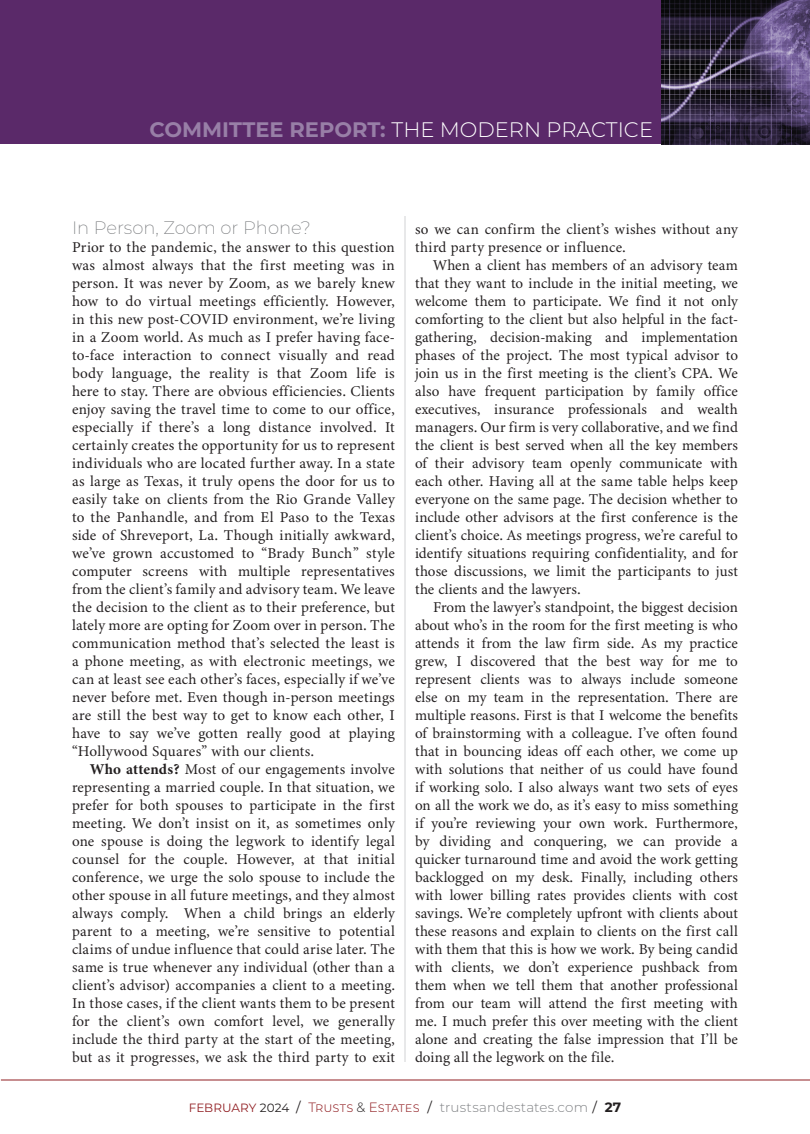
<style>
.page{position:relative;width:810px;height:1134px;background:#fff}
.page>*{position:absolute;margin:0;border:0;box-sizing:border-box;transform-origin:0 0}
.t1{font:300 21px "Montserrat";color:#fff}
.SUBHEAD{font:200 18px "Montserrat";color:#76787b}
.BODY{font:15px/18px "Minion 3";letter-spacing:.01em;color:#231f20;text-align:justify}
.BODY_no_indent{font:15px/18px "Minion 3";letter-spacing:.015em;color:#231f20;text-align:justify}
.t2{font:300 13.5px "Montserrat";letter-spacing:.01em;color:#808285}
.s1{font-weight:700;color:#987fa7}
.s2{font-weight:700}
.s3{font-weight:400;font-size:12px;color:#911f23}
.s4{font-weight:400;font-size:12px;color:#231f20}
.s5{font-weight:400;color:#231f20}
.s6{color:#911f23}
.s7{color:#231f20}
.s8{font-weight:700;color:#231f20}
</style>
<div class="page">
<hr style="left:1px;top:1080px;width:809px;height:1px;background:#911f23">
<div style="left:0;top:0;width:810px;height:144px;background:#5a2969"></div>
<img style="left:661px;top:0;width:149px;height:144px">
<hr style="left:405px;top:216px;width:1px;height:846px;background:#d1d2d4">
<h1 class="t1" style="left:149px;top:115px;width:505px"><span class="s1">COMMITTEE REPORT:</span> THE MODERN PRACTICE</h1>
<p class="SUBHEAD" style="left:72px;top:216px;width:240px">In Person, Zoom or Phone?</p>
<p class="BODY_no_indent" style="left:72px;top:238px;width:324px">Prior to the pandemic, the answer to this question was almost always that the first meeting was in person. It was never by Zoom, as we barely knew how to do virtual meetings efficiently. However, in this new post-COVID environment, we’re living in a Zoom world. As much as I prefer having face&shy;to-face interaction to connect visually and read body language, the reality is that Zoom life is here to stay. There are obvious efficiencies. Clients enjoy saving the travel time to come to our office, especially if there’s a long distance involved. It certainly creates the opportunity for us to represent individuals who are located further away. In a state as large as Texas, it truly opens the door for us to easily take on clients from the Rio Grande Valley to the Panhandle, and from El Paso to the Texas side of Shreveport, La. Though initially awkward, we’ve grown accustomed to “Brady Bunch” style computer screens with multiple representatives from the client’s family and advisory team. We leave the decision to the client as to their preference, but lately more are opting for Zoom over in person. The communication method that’s selected the least is a phone meeting, as with electronic meetings, we can at least see each other’s faces, especially if we’ve never before met. Even though in-person meetings are still the best way to get to know each other, I have to say we’ve gotten really good at playing “Hollywood Squares” with our clients.</p>
<p class="BODY" style="left:72px;top:760px;width:324px;text-indent:18px"><span class="s2">Who attends?</span> Most of our engagements involve representing a married couple. In that situation, we prefer for both spouses to participate in the first meeting. We don’t insist on it, as sometimes only one spouse is doing the legwork to identify legal counsel for the couple. However, at that initial conference, we urge the solo spouse to include the other spouse in all future meetings, and they almost always comply. When a child brings an elderly parent to a meeting, we’re sensitive to potential claims of undue influence that could arise later. The same is true whenever any individual (other than a client’s advisor) accompanies a client to a meeting.<br>In those cases, if the client wants them to be present for the client’s own comfort level, we generally include the third party at the start of the meeting, but as it progresses, we ask the third party to exit</p>
<p class="BODY" style="left:415px;top:220px;width:324px">so we can confirm the client’s wishes without any third party presence or influence.</p>
<p class="BODY" style="left:415px;top:256px;width:324px;text-indent:18px">When a client has members of an advisory team that they want to include in the initial meeting, we welcome them to participate. We find it not only comforting to the client but also helpful in the fact&shy;gathering, decision-making and implementation phases of the project. The most typical advisor to join us in the first meeting is the client’s CPA. We also have frequent participation by family office executives, insurance professionals and wealth managers. Our firm is very collaborative, and we find the client is best served when all the key members of their advisory team openly communicate with each other. Having all at the same table helps keep everyone on the same page. The decision whether to include other advisors at the first conference is the client’s choice. As meetings progress, we’re careful to identify situations requiring confidentiality, and for those discussions, we limit the participants to just the clients and the lawyers.</p>
<p class="BODY" style="left:415px;top:598px;width:324px;text-indent:18px">From the lawyer’s standpoint, the biggest decision about who’s in the room for the first meeting is who attends it from the law firm side. As my practice grew, I discovered that the best way for me to represent clients was to always include someone else on my team in the representation. There are multiple reasons. First is that I welcome the benefits of brainstorming with a colleague. I’ve often found that in bouncing ideas off each other, we come up with solutions that neither of us could have found if working solo. I also always want two sets of eyes on all the work we do, as it’s easy to miss something if you’re reviewing your own work. Furthermore, by dividing and conquering, we can provide a quicker turnaround time and avoid the work getting backlogged on my desk. Finally, including others with lower billing rates provides clients with cost savings. We’re completely upfront with clients about these reasons and explain to clients on the first call with them that this is how we work. By being candid with clients, we don’t experience pushback from them when we tell them that another professional from our team will attend the first meeting with me. I much prefer this over meeting with the client alone and creating the false impression that I’ll be doing all the legwork on the file.</p>
<p class="t2" style="left:189px;top:1098px;width:434px"><span class="s3">FEBRUARY</span> <span class="s4">2024</span> <span class="s5">/</span> <span class="s6">Trusts</span> <span class="s7">&amp;</span> <span class="s6">Estates</span> <span class="s5">/</span> trustsandestates.com <span class="s5">/</span> <span class="s8">27</span></p>
</div>
